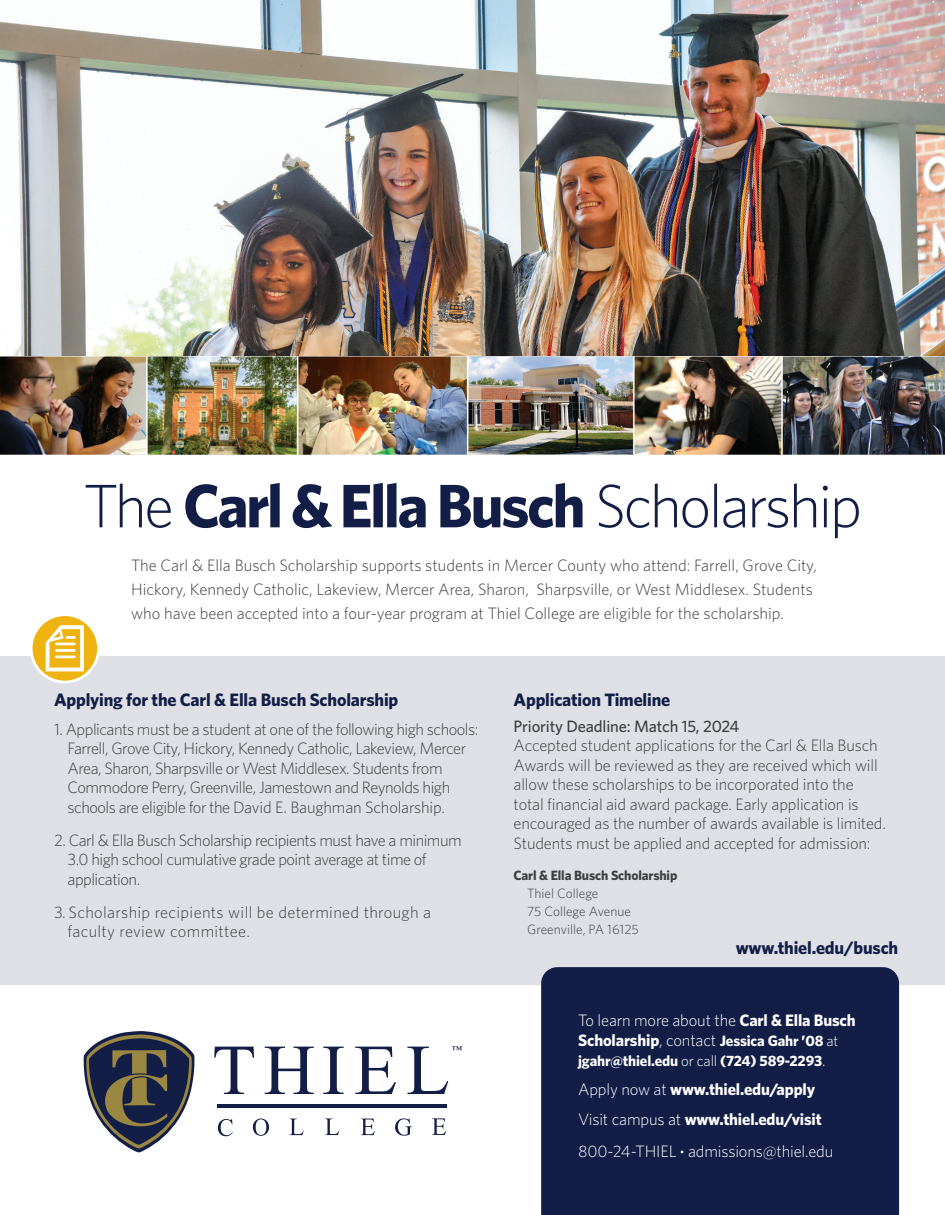
<style>
.page{position:relative;width:945px;height:1215px;background:#fff}
.page>*{position:absolute;margin:0;border:0;box-sizing:border-box;transform-origin:0 0}
.t1{font:300 61.5px "Whitney";letter-spacing:-.04em;color:#131e47}
.t2{font:700 18px "Whitney";letter-spacing:-.01em;color:#131e47}
.t3{font:300 16.5px/19.5px "Whitney";letter-spacing:-.01em;color:#3e3e3f}
.t4{font:300 16.5px/19.5px "Whitney";letter-spacing:-.03em;color:#3e3e3f}
.t5{font:300 16.5px/19.5px "Whitney";letter-spacing:.02em;color:#3e3e3f}
.t6{font:300 16.5px "Whitney";letter-spacing:-.01em;color:#fff}
.t7{font:700 16.5px "Whitney";letter-spacing:-.01em;color:#fff}
.t8{font:500 16.5px "Whitney";letter-spacing:-.01em;color:#3e3e3f}
.t9{font:700 15px/19.8px "Whitney";letter-spacing:-.01em;color:#fff}
.t10{font:700 13.5px/18px "Whitney";letter-spacing:-.01em;color:#3e3e3f}
.t11{font:300 13.5px "Whitney";color:#3e3e3f}
.t12{font:10.65px "Times New Roman";color:#131e47}
.s1{font-weight:700}
.s2{font-weight:300}
.s3{font-size:16.5px}
.s4{font-weight:300;font-size:16.5px}
.s5{font-size:11.55px}
</style>
<div class="page">
<div style="left:0;top:656px;width:945px;height:328px;background:#dee0e5"></div>
<svg style="left:31px;top:615px;width:68px;height:67px;background:#f0bc2d"></svg>
<div style="left:30px;top:613px;width:70px;height:70px;border:3px solid #fff;border-radius:50%"></div>
<svg style="left:46px;top:625px;width:38px;height:46px"></svg>
<div style="left:541px;top:967px;width:358px;height:248px;background:#131e47"></div>
<svg style="left:214px;top:1047px;width:40px;height:47px"></svg>
<svg style="left:265px;top:1047px;width:49px;height:47px"></svg>
<svg style="left:323px;top:1047px;width:21px;height:47px"></svg>
<svg style="left:355px;top:1047px;width:41px;height:47px"></svg>
<svg style="left:407px;top:1047px;width:41px;height:47px"></svg>
<svg style="left:218px;top:1119px;width:15px;height:17px"></svg>
<svg style="left:253px;top:1119px;width:16px;height:17px"></svg>
<svg style="left:289px;top:1119px;width:15px;height:16px"></svg>
<svg style="left:325px;top:1119px;width:14px;height:16px"></svg>
<svg style="left:361px;top:1119px;width:14px;height:16px"></svg>
<svg style="left:395px;top:1118px;width:17px;height:18px"></svg>
<svg style="left:432px;top:1118px;width:14px;height:17px"></svg>
<hr style="left:217px;top:1105px;width:229px;height:3px;background:#131e47">
<svg style="left:84px;top:1031px;width:111px;height:122px"></svg>
<img style="left:0;top:355px;width:945px;height:100px">
<img style="left:0;top:0;width:945px;height:355px">
<p class="t1" style="left:84px;top:465px;width:780px">The <span class="s1">Carl &amp; Ella Busch</span> Scholarship</p>
<p class="t3" style="left:131px;top:552px;width:687px;line-height:24px">The Carl &amp; Ella Busch Scholarship supports students in Mercer County who attend: Farrell, Grove City,<br>Hickory, Kennedy Catholic, Lakeview, Mercer Area, Sharon, Sharpsville, or West Middlesex. Students who have been accepted into a four-year program at Thiel College are eligible for the scholarship.</p>
<p class="t2" style="left:54px;top:688px;width:346px">Applying for the Carl &amp; Ella Busch Scholarship</p>
<p class="t4" style="left:68px;top:719px;width:412px;text-indent:-14px">1. Applicants must be a student at one of the following high schools:<br>Farrell, Grove City, Hickory, Kennedy Catholic, Lakeview, Mercer Area, Sharon, Sharpsville or West Middlesex. Students from Commodore Perry, Greenville, Jamestown and Reynolds high schools are eligible for the David E. Baughman Scholarship.</p>
<p class="t4" style="left:68px;top:830px;width:396px;text-indent:-14px">2. Carl &amp; Ella Busch Scholarship recipients must have a minimum<br>3.0 high school cumulative grade point average at time of application.</p>
<p class="t5" style="left:68px;top:902px;width:365px;text-indent:-14px">3. Scholarship recipients will be determined through a faculty review committee.</p>
<p class="t12" style="left:452px;top:1042px;width:12px">™</p>
<p class="t2" style="left:514px;top:688px;width:158px">Application Timeline</p>
<p class="t8" style="left:514px;top:715px;width:227px">Priority Deadline: Match 15, 2024</p>
<p class="t3" style="left:514px;top:735px;width:374px">Accepted student applications for the Carl &amp; Ella Busch Awards will be reviewed as they are received which will allow these scholarships to be incorporated into the total financial aid award package. Early application is encouraged as the number of awards available is limited.<br>Students must be applied and accepted for admission:</p>
<p class="t10" style="left:527px;top:866px;width:152px;text-indent:-14px">Carl &amp; Ella Busch Scholarship<br><span class="s2">Thiel College</span></p>
<p class="t11" style="left:527px;top:903px;width:105px">75 College Avenue</p>
<p class="t11" style="left:527px;top:921px;width:113px">Greenville, PA 16125</p>
<p class="t2" style="left:736px;top:935px;width:164px">www.thiel.edu/busch</p>
<p class="t6" style="left:578px;top:1009px;width:279px">To learn more about the <span class="s1">Carl &amp; Ella Busch</span></p>
<p class="t9" style="left:578px;top:1030px;width:262px"><span class="s3">Scholarship</span><span class="s4">, contact</span> Jessica Gahr ’08 <span class="s2">at </span>jgahr@thiel.edu <span class="s2">or call</span> (724) 589-2293<span class="s4">.</span></p>
<p class="t7" style="left:578px;top:1079px;width:239px"><span class="s2">Apply now at</span> www.thiel.edu/apply</p>
<p class="t7" style="left:578px;top:1108px;width:245px"><span class="s2">Visit campus at</span> www.thiel.edu/visit</p>
<p class="t6" style="left:578px;top:1140px;width:257px">800-24-THIEL <span class="s5">•</span> admissions@thiel.edu</p>
</div>
